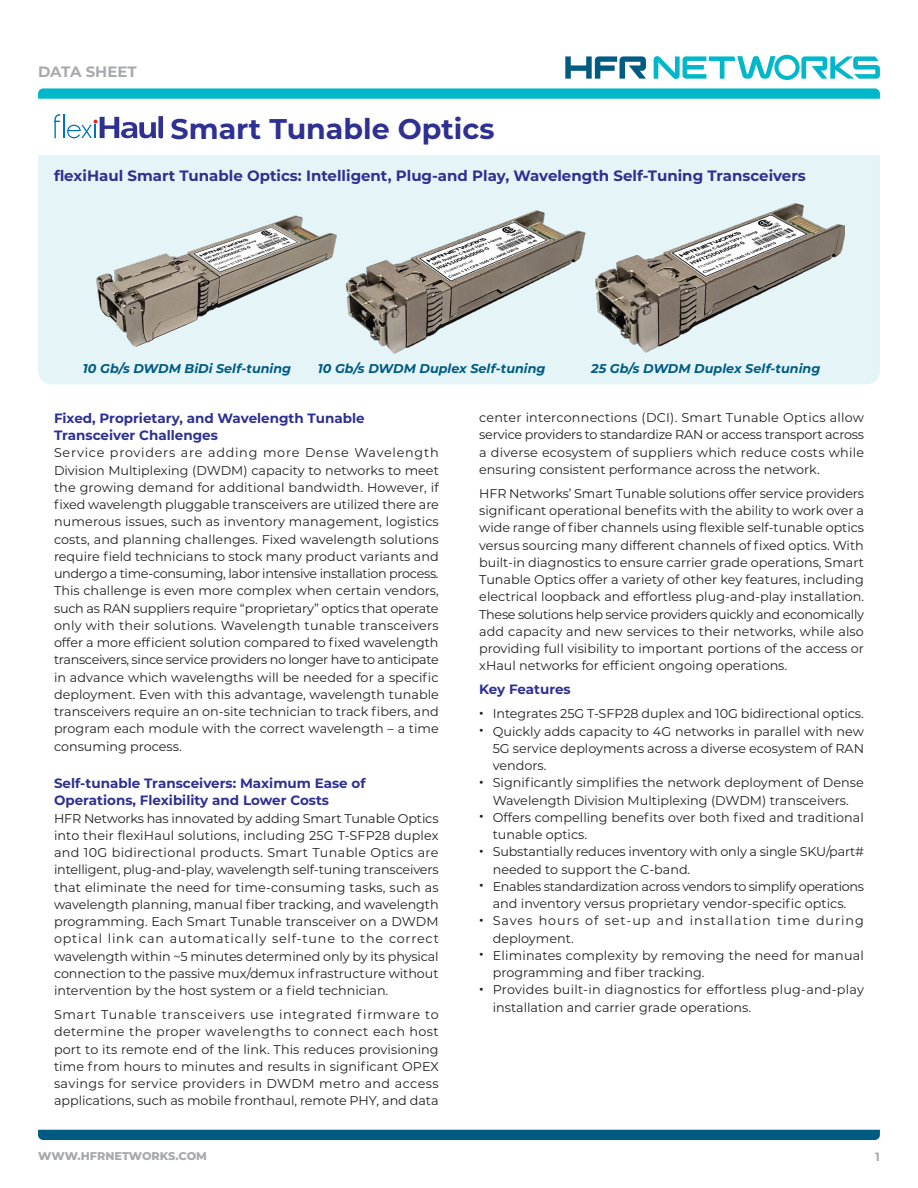
<style>
.page{position:relative;width:918px;height:1188px;background:#fff}
.page>*{position:absolute;margin:0;border:0;box-sizing:border-box;transform-origin:0 0}
.t1{font:700 28.5px "Montserrat";color:#2e3092}
.t2{font:700 15px "Montserrat";color:#2e3092}
.t3{font:700 15px "Montserrat";color:#a8a9ad}
.body{font:700 13.5px/17.2px "Montserrat";color:#2e3092}
.body-2{font:12.75px/17.2px "Montserrat";color:#231f20;text-align:justify}
.body-3{font:12.75px/17.2px "Montserrat";letter-spacing:-.025em;color:#231f20;text-align:center}
.t4{font:italic 700 12.75px "Montserrat";color:#005b82}
.body-4{font:12.75px/17.2px "Montserrat";letter-spacing:.075em;color:#231f20}
.t5{font:700 12px "Montserrat";color:#a8a9ad}
.t6{font:800 11.25px "Montserrat";color:#a8a9ad}
.s1{font-weight:600;font-size:13.5px}
</style>
<div class="page">
<div style="left:38px;top:155px;width:842px;height:229px;background:#e5f5f7"></div>
<svg style="left:38px;top:88px;width:842px;height:11px;background:#10bccc"></svg>
<svg style="left:565px;top:56px;width:81px;height:23px"></svg>
<svg style="left:654px;top:55px;width:226px;height:25px"></svg>
<svg style="left:54px;top:114px;width:109px;height:25px"></svg>
<div style="left:38px;top:1130px;width:842px;height:10px;background:#005b82"></div>
<img style="left:93px;top:212px;width:248px;height:137px">
<img style="left:342px;top:207px;width:249px;height:151px">
<img style="left:591px;top:200px;width:254px;height:158px">
<p class="t3" style="left:38px;top:61px;width:100px">DATA SHEET</p>
<h1 class="t1" style="left:171px;top:108px;width:325px">Smart Tunable Optics</h1>
<p class="t2" style="left:54px;top:165px;width:753px">flexiHaul Smart Tunable Optics: Intelligent, Plug-and Play, Wavelength Self-Tuning Transceivers</p>
<p class="t4" style="left:83px;top:360px;width:210px">10 Gb/s DWDM BiDi Self-tuning</p>
<p class="t4" style="left:318px;top:360px;width:229px">10 Gb/s DWDM Duplex Self-tuning</p>
<p class="t4" style="left:591px;top:360px;width:231px">25 Gb/s DWDM Duplex Self-tuning</p>
<p class="body" style="left:54px;top:409px;width:312px">Fixed, Proprietary, and Wavelength Tunable<br>Transceiver Challenges</p>
<p class="body-2" style="left:54px;top:444px;width:386px">Service providers are adding more Dense Wavelength Division Multiplexing (DWDM) capacity to networks to meet the growing demand for additional bandwidth. However, if fixed wavelength pluggable transceivers are utilized there are numerous issues, such as inventory management, logistics costs, and planning challenges. Fixed wavelength solutions require field technicians to stock many product variants and undergo a time-consuming, labor intensive installation process.<br>This challenge is even more complex when certain vendors, such as RAN suppliers require “proprietary” optics that operate only with their solutions. Wavelength tunable transceivers offer a more efficient solution compared to fixed wavelength transceivers, since service providers no longer have to anticipate in advance which wavelengths will be needed for a specific deployment. Even with this advantage, wavelength tunable transceivers require an on-site technician to track fibers, and program each module with the correct wavelength – a time consuming process.</p>
<p class="body" style="left:54px;top:774px;width:313px">Self-tunable Transceivers: Maximum Ease of<br>Operations, Flexibility and Lower Costs</p>
<p class="body-2" style="left:54px;top:809px;width:386px">HFR Networks has innovated by adding Smart Tunable Optics into their flexiHaul solutions, including 25G T-SFP28 duplex and 10G bidirectional products. Smart Tunable Optics are intelligent, plug-and-play, wavelength self-tuning transceivers that eliminate the need for time-consuming tasks, such as wavelength planning, manual fiber tracking, and wavelength programming. Each Smart Tunable transceiver on a DWDM optical link can automatically self-tune to the correct wavelength within ~5 minutes determined only by its physical connection to the passive mux/demux infrastructure without intervention by the host system or a field technician.</p>
<p class="body-2" style="left:54px;top:1006px;width:386px">Smart Tunable transceivers use integrated firmware to determine the proper wavelengths to connect each host port to its remote end of the link. This reduces provisioning time from hours to minutes and results in significant OPEX savings for service providers in DWDM metro and access applications, such as mobile fronthaul, remote PHY, and data</p>
<p class="body-2" style="left:479px;top:409px;width:386px">center interconnections (DCI). Smart Tunable Optics allow service providers to standardize RAN or access transport across a diverse ecosystem of suppliers which reduce costs while ensuring consistent performance across the network.</p>
<p class="body-2" style="left:479px;top:484px;width:386px">HFR Networks’ Smart Tunable solutions offer service providers significant operational benefits with the ability to work over a wide range of fiber channels using flexible self-tunable optics versus sourcing many different channels of fixed optics. With built-in diagnostics to ensure carrier grade operations, Smart Tunable Optics offer a variety of other key features, including electrical loopback and effortless plug-and-play installation.<br>These solutions help service providers quickly and economically add capacity and new services to their networks, while also providing full visibility to important portions of the access or xHaul networks for efficient ongoing operations.</p>
<p class="body" style="left:479px;top:680px;width:93px">Key Features</p>
<p class="body-2" style="left:479px;top:705px;width:386px"><span class="s1">•</span> Integrates 25G T-SFP28 duplex and 10G bidirectional optics.</p>
<p class="body-2" style="left:493px;top:722px;width:373px;text-indent:-14px"><span class="s1">•</span> Quickly adds capacity to 4G networks in parallel with new 5G service deployments across a diverse ecosystem of RAN vendors.</p>
<p class="body-2" style="left:479px;top:774px;width:386px;text-align:center"><span class="s1">•</span> Significantly simplifies the network deployment of Dense<br>Wavelength Division Multiplexing (DWDM) transceivers.</p>
<p class="body-2" style="left:493px;top:808px;width:373px;text-indent:-14px"><span class="s1">•</span> Offers compelling benefits over both fixed and traditional tunable optics.</p>
<p class="body-2" style="left:493px;top:843px;width:373px;text-indent:-14px"><span class="s1">•</span> Substantially reduces inventory with only a single SKU/part# needed to support the C-band.</p>
<p class="body-3" style="left:479px;top:877px;width:386px"><span class="s1">•</span> Enables standardization across vendors to simplify operations and inventory versus proprietary vendor-specific optics.</p>
<p class="body-4" style="left:493px;top:912px;width:373px;text-indent:-14px"><span class="s1">•</span> Saves hours of set-up and installation time during deployment.</p>
<p class="body-2" style="left:493px;top:946px;width:373px;text-indent:-14px"><span class="s1">•</span> Eliminates complexity by removing the need for manual programming and fiber tracking.</p>
<p class="body-2" style="left:493px;top:981px;width:373px;text-indent:-14px"><span class="s1">•</span> Provides built-in diagnostics for effortless plug-and-play installation and carrier grade operations.</p>
<p class="t6" style="left:38px;top:1148px;width:170px">WWW.HFRNETWORKS.COM</p>
<p class="t5" style="left:875px;top:1148px;width:6px">1</p>
</div>
